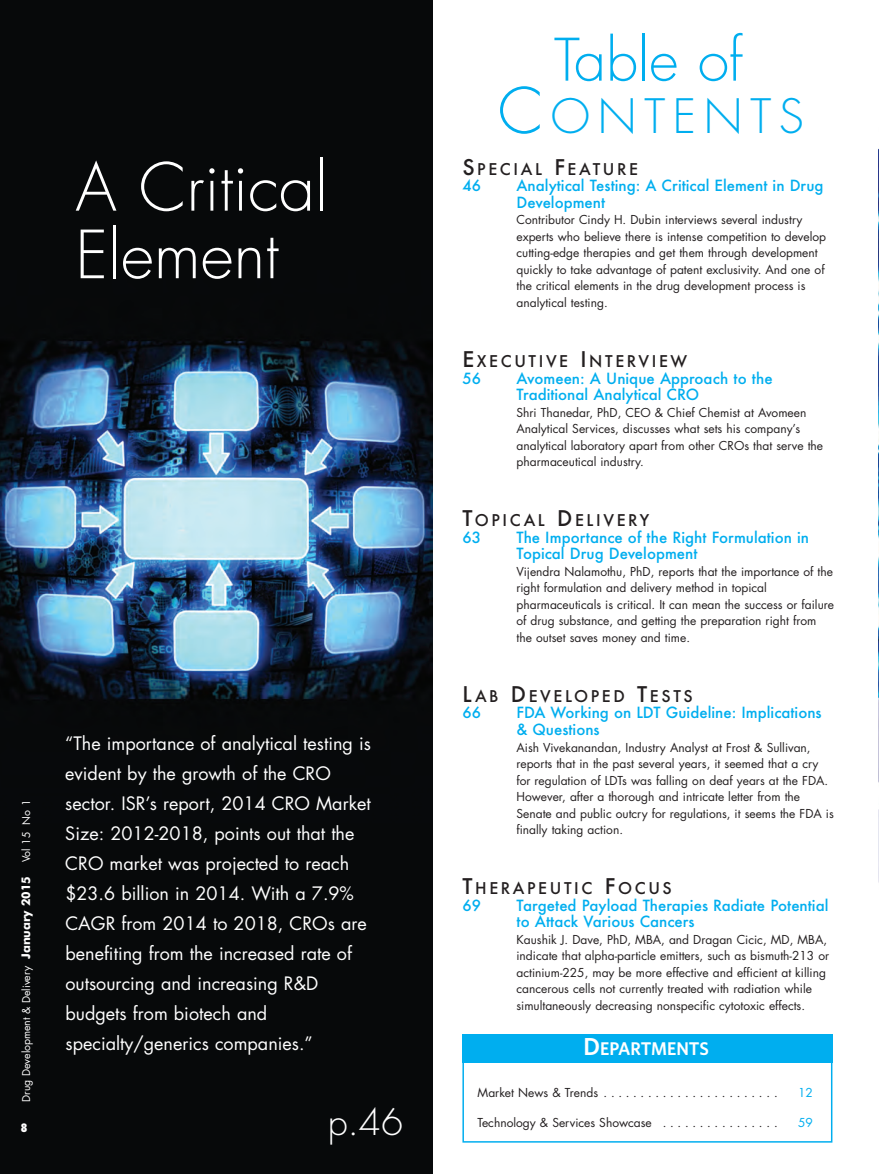
<style>
.page{position:relative;width:879px;height:1174px;background:#fff}
.page>*{position:absolute;margin:0;border:0;box-sizing:border-box;transform-origin:0 0}
.t1{font:300 64.5px/67.5px "Futura";color:#fff}
.t2{font:300 57px "Futura";color:#00aeef}
.t3{font:300 46.2px "Futura";letter-spacing:.165em;color:#00aeef}
.t4{font:300 35.7px "Futura";color:#fff}
.t5{font:600 18.45px "Whitney";color:#fff}
.t6{font:18px/30px "Futura";color:#fff}
.t7{font:500 15.75px "Futura";letter-spacing:.165em;color:#231f20}
.t8{font:500 15px/16.5px "Futura";color:#00aeef}
.t9{font:12px/16.5px "Futura";color:#231f20}
.t10{font:12px "Futura";color:#00aeef}
.t11{font:900 condensed 12px "Futura BT";color:#fff}
.t12{font:10.5px "Futura";color:#fff}
.s1{font-family:"Futura BT";font-weight:700;font-size:12px}
.s2{font-size:61.5px}
.s3{font-size:21px}
.s4{font-size:24.6px}
</style>
<div class="page">
<img style="left:0;top:0;width:432px;height:1173px">
<div style="left:462px;top:1035px;width:370px;height:107px;border:1px solid #00aeef"></div>
<div style="left:462px;top:1033px;width:370px;height:29px;background:#00aeef"></div>
<img style="left:878px;top:148px;width:1px;height:735px">
<h1 class="t1" style="left:75px;top:159px;width:254px">A Critical<br>Element</h1>
<p class="t12" style="left:22px;top:1102px;width:303px;rotate:-90deg">Drug Development &amp; Delivery <span class="s1">January 2015</span> Vol 15 No 1</p>
<p class="t11" style="left:21px;top:1122px;width:7px">8</p>
<p class="t6" style="left:65px;top:730px;width:307px">“The importance of analytical testing is evident by the growth of the CRO sector. ISR’s report, 2014 CRO Market Size: 2012-2018, points out that the CRO market was projected to reach $23.6 billion in 2014. With a 7.9% CAGR from 2014 to 2018, CROs are benefiting from the increased rate of outsourcing and increasing R&amp;D budgets from biotech and specialty/generics companies.”</p>
<h3 class="t4" style="left:328px;top:1105px;width:77px">p.46</h3>
<h2 class="t2" style="left:554px;top:34px;width:190px">Table of</h2>
<h3 class="t3" style="left:498px;top:95px;width:307px"><span class="s2">C</span>ONTENTS</h3>
<h3 class="t7" style="left:462px;top:160px;width:177px"><span class="s3">S</span>PECIAL <span class="s3">F</span>EATURE</h3>
<p class="t8" style="left:462px;top:178px;width:20px">46</p>
<p class="t8" style="left:516px;top:178px;width:308px">Analytical Testing: A Critical Element in Drug<br>Development</p>
<p class="t9" style="left:516px;top:213px;width:311px">Contributor Cindy H. Dubin interviews several industry experts who believe there is intense competition to develop cutting-edge therapies and get them through development quickly to take advantage of patent exclusivity. And one of the critical elements in the drug development process is analytical testing.</p>
<h3 class="t7" style="left:462px;top:352px;width:226px"><span class="s3">E</span>XECUTIVE <span class="s3">I</span>NTERVIEW</h3>
<p class="t8" style="left:462px;top:370px;width:20px">56</p>
<p class="t8" style="left:516px;top:370px;width:258px">Avomeen: A Unique Approach to the<br>Traditional Analytical CRO</p>
<p class="t9" style="left:516px;top:405px;width:308px">Shri Thanedar, PhD, CEO &amp; Chief Chemist at Avomeen Analytical Services, discusses what sets his company’s analytical laboratory apart from other CROs that serve the pharmaceutical industry.</p>
<h3 class="t7" style="left:462px;top:511px;width:188px"><span class="s3">T</span>OPICAL <span class="s3">D</span>ELIVERY</h3>
<p class="t8" style="left:462px;top:529px;width:20px">63</p>
<p class="t8" style="left:516px;top:529px;width:294px">The Importance of the Right Formulation in<br>Topical Drug Development</p>
<p class="t9" style="left:516px;top:564px;width:319px">Vijendra Nalamothu, PhD, reports that the importance of the right formulation and delivery method in topical pharmaceuticals is critical. It can mean the success or failure of drug substance, and getting the preparation right from the outset saves money and time.</p>
<h3 class="t7" style="left:462px;top:687px;width:232px"><span class="s3">L</span>AB <span class="s3">D</span>EVELOPED <span class="s3">T</span>ESTS</h3>
<p class="t8" style="left:462px;top:705px;width:20px">66</p>
<p class="t8" style="left:516px;top:705px;width:307px">FDA Working on LDT Guideline: Implications &amp; Questions</p>
<p class="t9" style="left:516px;top:740px;width:319px">Aish Vivekanandan, Industry Analyst at Frost &amp; Sullivan, reports that in the past several years, it seemed that a cry for regulation of LDTs was falling on deaf years at the FDA.<br>However, after a thorough and intricate letter from the Senate and public outcry for regulations, it seems the FDA is finally taking action.</p>
<h3 class="t7" style="left:462px;top:879px;width:211px"><span class="s3">T</span>HERAPEUTIC <span class="s3">F</span>OCUS</h3>
<p class="t8" style="left:462px;top:897px;width:20px">69</p>
<p class="t8" style="left:516px;top:897px;width:313px">Targeted Payload Therapies Radiate Potential to Attack Various Cancers</p>
<p class="t9" style="left:516px;top:932px;width:314px">Kaushik J. Dave, PhD, MBA, and Dragan Cicic, MD, MBA, indicate that alpha-particle emitters, such as bismuth-213 or actinium-225, may be more effective and efficient at killing cancerous cells not currently treated with radiation while simultaneously decreasing nonspecific cytotoxic effects.</p>
<h3 class="t5" style="left:583px;top:1038px;width:127px"><span class="s4">D</span>EPARTMENTS</h3>
<p class="t9" style="left:477px;top:1084px;width:302px">Market News &amp; Trends . . . . . . . . . . . . . . . . . . . . . . . .</p>
<p class="t10" style="left:798px;top:1086px;width:16px">12</p>
<p class="t9" style="left:477px;top:1114px;width:302px">Technology &amp; Services Showcase . . . . . . . . . . . . . . . .</p>
<p class="t10" style="left:798px;top:1116px;width:16px">59</p>
</div>
